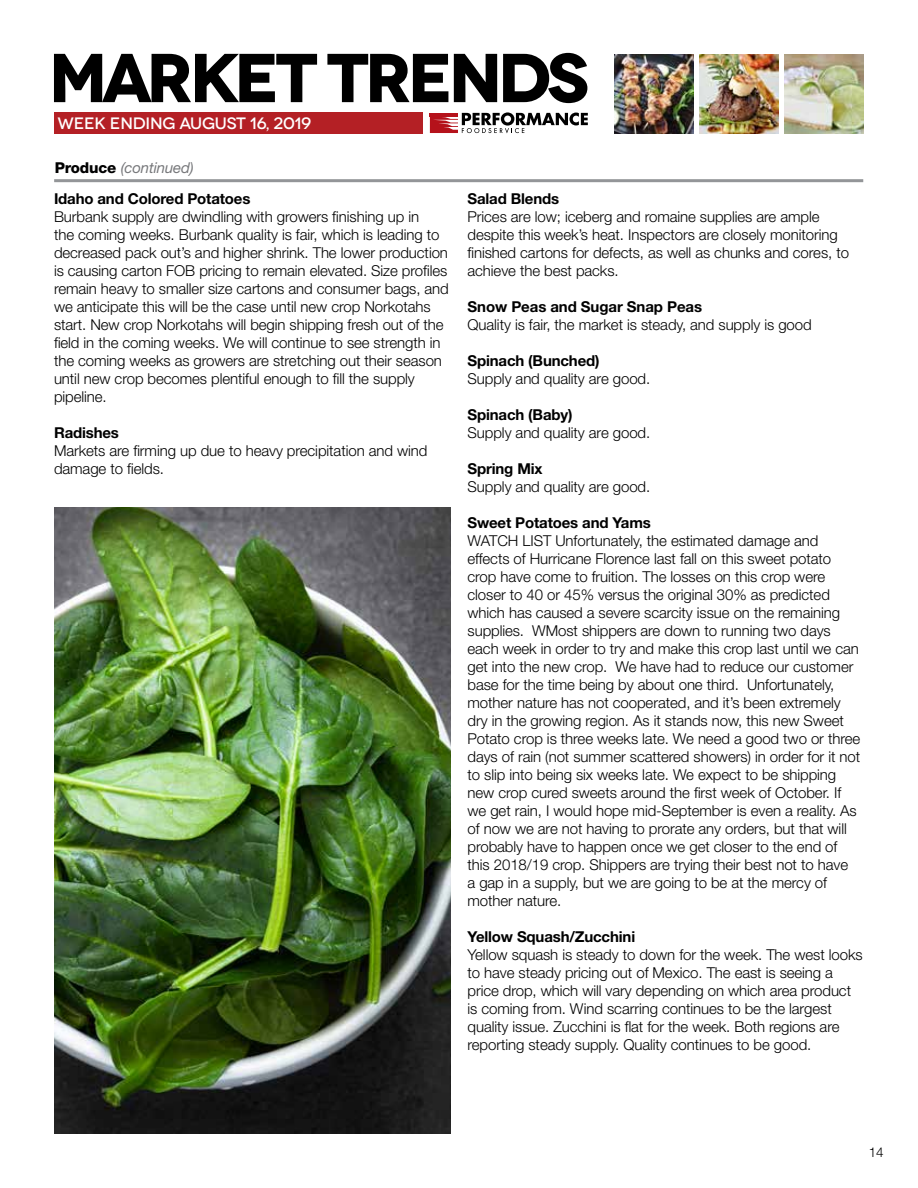
<style>
.page{position:relative;width:918px;height:1188px;background:#fff}
.page>*{position:absolute;margin:0;border:0;box-sizing:border-box;transform-origin:0 0}
.t1{font:700 69px "Novecentowide";letter-spacing:-.07em;color:#000}
.t2{font:500 16.5px "Novecentowide";letter-spacing:-.01em;color:#fff}
.t3{font:300 15px/18px "Helvetica Neue LT Std";letter-spacing:-.005em;color:#000}
.t4{font:700 15px "Helvetica Neue LT Std";letter-spacing:-.01em;color:#000}
.t5{font:italic 15px "Helvetica Neue LT Std";letter-spacing:-.01em;color:#77787b}
.t6{font:300 13.5px "Helvetica Neue LT Std";color:#000}
.s1{font-weight:800;font-style:normal;color:#000}
</style>
<div class="page">
<div style="left:55px;top:112px;width:368px;height:21px;background:#b42025"></div>
<svg style="left:430px;top:112px;width:158px;height:21px"></svg>
<img style="left:614px;top:54px;width:80px;height:79px">
<img style="left:785px;top:54px;width:79px;height:79px">
<img style="left:699px;top:54px;width:80px;height:79px">
<hr style="left:54px;top:179px;width:809px;height:3px;background:#939598">
<img style="left:54px;top:508px;width:396px;height:626px">
<h1 class="t1" style="left:49px;top:35px;width:542px">MARKET TRENDS</h1>
<p class="t2" style="left:58px;top:114px;width:255px">WEEK ENDING AUGUST 16, 2019</p>
<p class="t5" style="left:55px;top:158px;width:141px"><span class="s1">Produce</span> (continued)</p>
<p class="t4" style="left:54px;top:190px;width:198px">Idaho and Colored Potatoes</p>
<p class="t3" style="left:54px;top:208px;width:396px">Burbank supply are dwindling with growers finishing up in<br>the coming weeks. Burbank quality is fair, which is leading to decreased pack out’s and higher shrink. The lower production is causing carton FOB pricing to remain elevated. Size profiles remain heavy to smaller size cartons and consumer bags, and we anticipate this will be the case until new crop Norkotahs start. New crop Norkotahs will begin shipping fresh out of the field in the coming weeks. We will continue to see strength in the coming weeks as growers are stretching out their season until new crop becomes plentiful enough to fill the supply pipeline.</p>
<p class="t4" style="left:54px;top:424px;width:67px">Radishes</p>
<p class="t3" style="left:54px;top:442px;width:375px">Markets are firming up due to heavy precipitation and wind damage to fields.</p>
<p class="t4" style="left:468px;top:190px;width:93px">Salad Blends</p>
<p class="t3" style="left:468px;top:208px;width:383px">Prices are low; iceberg and romaine supplies are ample despite this week’s heat. Inspectors are closely monitoring finished cartons for defects, as well as chunks and cores, to achieve the best packs.</p>
<p class="t4" style="left:468px;top:298px;width:236px">Snow Peas and Sugar Snap Peas</p>
<p class="t3" style="left:468px;top:316px;width:346px">Quality is fair, the market is steady, and supply is good</p>
<p class="t4" style="left:468px;top:352px;width:134px">Spinach (Bunched)</p>
<p class="t3" style="left:468px;top:370px;width:184px">Supply and quality are good.</p>
<p class="t4" style="left:468px;top:406px;width:106px">Spinach (Baby)</p>
<p class="t3" style="left:468px;top:424px;width:184px">Supply and quality are good.</p>
<p class="t4" style="left:468px;top:460px;width:77px">Spring Mix</p>
<p class="t3" style="left:468px;top:478px;width:184px">Supply and quality are good.</p>
<p class="t4" style="left:468px;top:514px;width:185px">Sweet Potatoes and Yams</p>
<p class="t3" style="left:468px;top:532px;width:394px">WATCH LIST Unfortunately, the estimated damage and effects of Hurricane Florence last fall on this sweet potato crop have come to fruition. The losses on this crop were closer to 40 or 45% versus the original 30% as predicted which has caused a severe scarcity issue on the remaining supplies. WMost shippers are down to running two days each week in order to try and make this crop last until we can get into the new crop. We have had to reduce our customer base for the time being by about one third. Unfortunately, mother nature has not cooperated, and it’s been extremely dry in the growing region. As it stands now, this new Sweet Potato crop is three weeks late. We need a good two or three days of rain (not summer scattered showers) in order for it not to slip into being six weeks late. We expect to be shipping new crop cured sweets around the first week of October. If we get rain, I would hope mid-September is even a reality. As of now we are not having to prorate any orders, but that will probably have to happen once we get closer to the end of this 2018/19 crop. Shippers are trying their best not to have<br>a gap in a supply, but we are going to be at the mercy of mother nature.</p>
<p class="t4" style="left:468px;top:928px;width:169px">Yellow Squash/Zucchini</p>
<p class="t3" style="left:468px;top:946px;width:397px">Yellow squash is steady to down for the week. The west looks to have steady pricing out of Mexico. The east is seeing a price drop, which will vary depending on which area product is coming from. Wind scarring continues to be the largest quality issue. Zucchini is flat for the week. Both regions are reporting steady supply. Quality continues to be good.</p>
<p class="t6" style="left:869px;top:1144px;width:17px">14</p>
</div>
